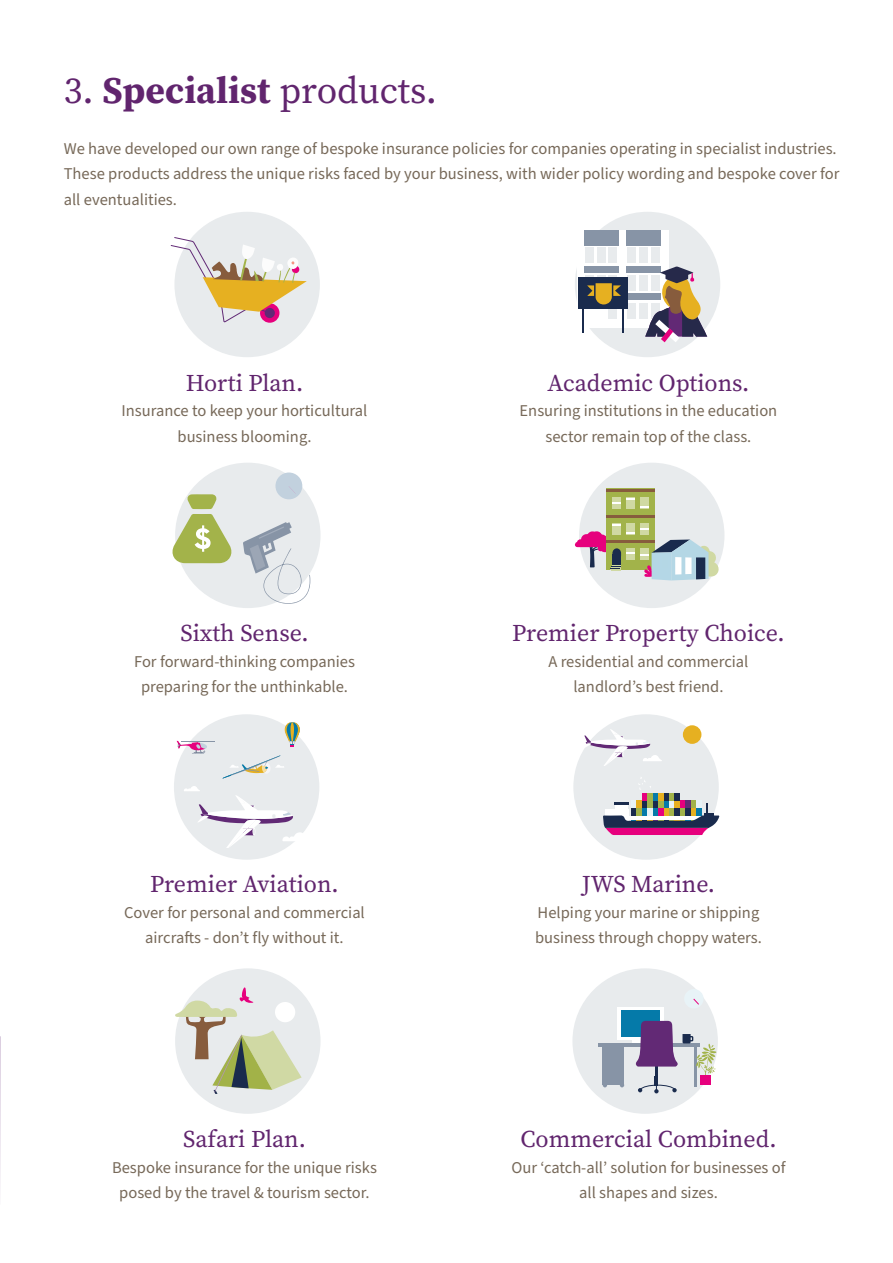
<style>
.page{position:relative;width:893px;height:1263px;background:#fff}
.page>*{position:absolute;margin:0;border:0;box-sizing:border-box;transform-origin:0 0}
.t1{font:37.5px "Source Serif Pro";color:#61256e}
.t2{font:24px "Source Serif Pro";color:#61256e}
.t3{font:16.5px/25.5px "Source Sans Pro";color:#776959;text-align:center}
.s1{font-weight:700}
</style>
<div class="page">
<svg style="left:0;top:1036px;width:1px;height:151px"></svg>
<div style="left:174px;top:212px;width:146px;height:145px;background:#e8ebed;border-radius:50%"></div>
<svg style="left:170px;top:237px;width:137px;height:86px"></svg>
<div style="left:575px;top:212px;width:145px;height:145px;background:#e8ebed;border-radius:50%"></div>
<div style="left:577px;top:230px;width:91px;height:98px;background:#fff"></div>
<div style="left:584px;top:231px;width:35px;height:15px;background:#8794a6"></div>
<div style="left:626px;top:231px;width:34px;height:15px;background:#8794a6"></div>
<div style="left:584px;top:266px;width:35px;height:6px;background:#8794a6"></div>
<div style="left:626px;top:266px;width:34px;height:6px;background:#8794a6"></div>
<div style="left:626px;top:293px;width:34px;height:7px;background:#8794a6"></div>
<div style="left:585px;top:248px;width:9px;height:15px;background:#e8ebed"></div>
<div style="left:597px;top:248px;width:9px;height:15px;background:#e8ebed"></div>
<div style="left:608px;top:248px;width:9px;height:15px;background:#e8ebed"></div>
<svg style="left:585px;top:275px;width:9px;height:3px"></svg>
<svg style="left:597px;top:275px;width:9px;height:3px"></svg>
<svg style="left:608px;top:275px;width:9px;height:3px"></svg>
<div style="left:608px;top:303px;width:9px;height:16px;background:#e8ebed"></div>
<div style="left:627px;top:248px;width:9px;height:15px;background:#e8ebed"></div>
<div style="left:639px;top:248px;width:9px;height:15px;background:#e8ebed"></div>
<div style="left:651px;top:248px;width:9px;height:15px;background:#e8ebed"></div>
<div style="left:627px;top:275px;width:9px;height:16px;background:#e8ebed"></div>
<div style="left:639px;top:275px;width:9px;height:16px;background:#e8ebed"></div>
<div style="left:627px;top:303px;width:9px;height:16px;background:#e8ebed"></div>
<div style="left:639px;top:303px;width:9px;height:16px;background:#e8ebed"></div>
<hr style="left:582px;top:308px;width:2px;height:24px;background:#1a2b4d">
<hr style="left:622px;top:308px;width:2px;height:24px;background:#1a2b4d">
<div style="left:578px;top:278px;width:50px;height:31px;background:#1a2b4d"></div>
<svg style="left:587px;top:283px;width:34px;height:22px"></svg>
<svg style="left:645px;top:267px;width:62px;height:75px"></svg>
<div style="left:175px;top:463px;width:146px;height:145px;background:#e8ebed;border-radius:50%"></div>
<div style="left:275px;top:472px;width:27px;height:27px;background:#c2d1de;border-radius:50%"></div>
<svg style="left:243px;top:522px;width:67px;height:82px"></svg>
<svg style="left:172px;top:494px;width:60px;height:69px"></svg>
<div style="left:579px;top:463px;width:145px;height:145px;background:#e8ebed;border-radius:50%"></div>
<div style="left:606px;top:488px;width:48px;height:82px;background:#a2b34a"></div>
<hr style="left:606px;top:515px;width:48px;height:2px;background:#875c3d">
<hr style="left:606px;top:489px;width:48px;height:3px;background:#875c3d">
<div style="left:612px;top:497px;width:9px;height:12px;background:#d0d9a3"></div>
<svg style="left:626px;top:497px;width:9px;height:12px"></svg>
<svg style="left:640px;top:497px;width:8px;height:12px"></svg>
<svg style="left:612px;top:499px;width:36px;height:8px"></svg>
<div style="left:612px;top:523px;width:9px;height:12px;background:#fff"></div>
<div style="left:626px;top:523px;width:9px;height:12px;background:#d0d9a3"></div>
<div style="left:640px;top:523px;width:8px;height:12px;background:#d0d9a3"></div>
<svg style="left:575px;top:525px;width:144px;height:55px"></svg>
<div style="left:654px;top:557px;width:5px;height:11px;background:#b4d7e5"></div>
<hr style="left:663px;top:557px;width:4px;height:11px;background:#b4d7e5">
<div style="left:675px;top:557px;width:6px;height:18px;background:#fff"></div>
<div style="left:685px;top:557px;width:7px;height:17px;background:#fff"></div>
<div style="left:174px;top:714px;width:145px;height:146px;background:#e8ebed;border-radius:50%"></div>
<svg style="left:285px;top:722px;width:15px;height:25px"></svg>
<svg style="left:184px;top:786px;width:126px;height:62px"></svg>
<svg style="left:177px;top:741px;width:30px;height:13px"></svg>
<hr style="left:181px;top:741px;width:33px;height:1px;background:#8794a6">
<svg style="left:222px;top:755px;width:62px;height:24px"></svg>
<div style="left:573px;top:714px;width:146px;height:146px;background:#e8ebed;border-radius:50%"></div>
<div style="left:683px;top:725px;width:18px;height:19px;background:#e6b021;border-radius:50%"></div>
<svg style="left:603px;top:777px;width:116px;height:58px"></svg>
<svg style="left:583px;top:729px;width:79px;height:37px"></svg>
<div style="left:572px;top:968px;width:146px;height:146px;background:#e8ebed;border-radius:50%"></div>
<div style="left:602px;top:1045px;width:22px;height:40px;background:#8794a6"></div>
<div style="left:617px;top:1007px;width:47px;height:33px;background:#fff"></div>
<div style="left:621px;top:1010px;width:38px;height:27px;background:#057aa9"></div>
<div style="left:633px;top:1038px;width:17px;height:5px;background:#fff"></div>
<div style="left:684px;top:989px;width:20px;height:19px;background:#e8f3f7;border-radius:50%"></div>
<hr style="left:599px;top:1043px;width:101px;height:4px;background:#8794a6">
<svg style="left:635px;top:1021px;width:81px;height:72px"></svg>
<div style="left:175px;top:968px;width:146px;height:146px;background:#e8ebed;border-radius:50%"></div>
<svg style="left:175px;top:977px;width:127px;height:117px"></svg>
<h1 class="t1" style="left:64px;top:65px;width:375px">3. <span class="s1">Specialist</span> products.</h1>
<p class="t3" style="left:64px;top:136px;width:777px;text-align:left">We have developed our own range of bespoke insurance policies for companies operating in specialist industries.<br>These products address the unique risks faced by your business, with wider policy wording and bespoke cover for all eventualities.</p>
<h2 class="t2" style="left:186px;top:366px;width:119px">Horti Plan.</h2>
<p class="t3" style="left:121px;top:398px;width:247px">Insurance to keep your horticultural business blooming.</p>
<h2 class="t2" style="left:180px;top:617px;width:130px">Sixth Sense.</h2>
<p class="t3" style="left:134px;top:649px;width:222px">For forward-thinking companies preparing for the unthinkable.</p>
<h2 class="t2" style="left:150px;top:868px;width:190px">Premier Aviation.</h2>
<p class="t3" style="left:124px;top:900px;width:242px">Cover for personal and commercial aircrafts - don’t fly without it.</p>
<h2 class="t2" style="left:183px;top:1123px;width:124px">Safari Plan.</h2>
<p class="t3" style="left:112px;top:1155px;width:266px">Bespoke insurance for the unique risks posed by the travel &amp; tourism sector.</p>
<h2 class="t2" style="left:548px;top:366px;width:203px">Academic Options.</h2>
<p class="t3" style="left:520px;top:398px;width:259px">Ensuring institutions in the education sector remain top of the class.</p>
<h2 class="t2" style="left:512px;top:617px;width:274px">Premier Property Choice.</h2>
<p class="t3" style="left:548px;top:649px;width:202px">A residential and commercial landlord’s best friend.</p>
<h2 class="t2" style="left:582px;top:868px;width:135px">JWS Marine.</h2>
<p class="t3" style="left:535px;top:900px;width:228px;text-align:left">Helping your marine or shipping business through choppy waters.</p>
<h2 class="t2" style="left:520px;top:1123px;width:258px">Commercial Combined.</h2>
<p class="t3" style="left:511px;top:1155px;width:276px">Our ‘catch-all’ solution for businesses of all shapes and sizes.</p>
</div>
